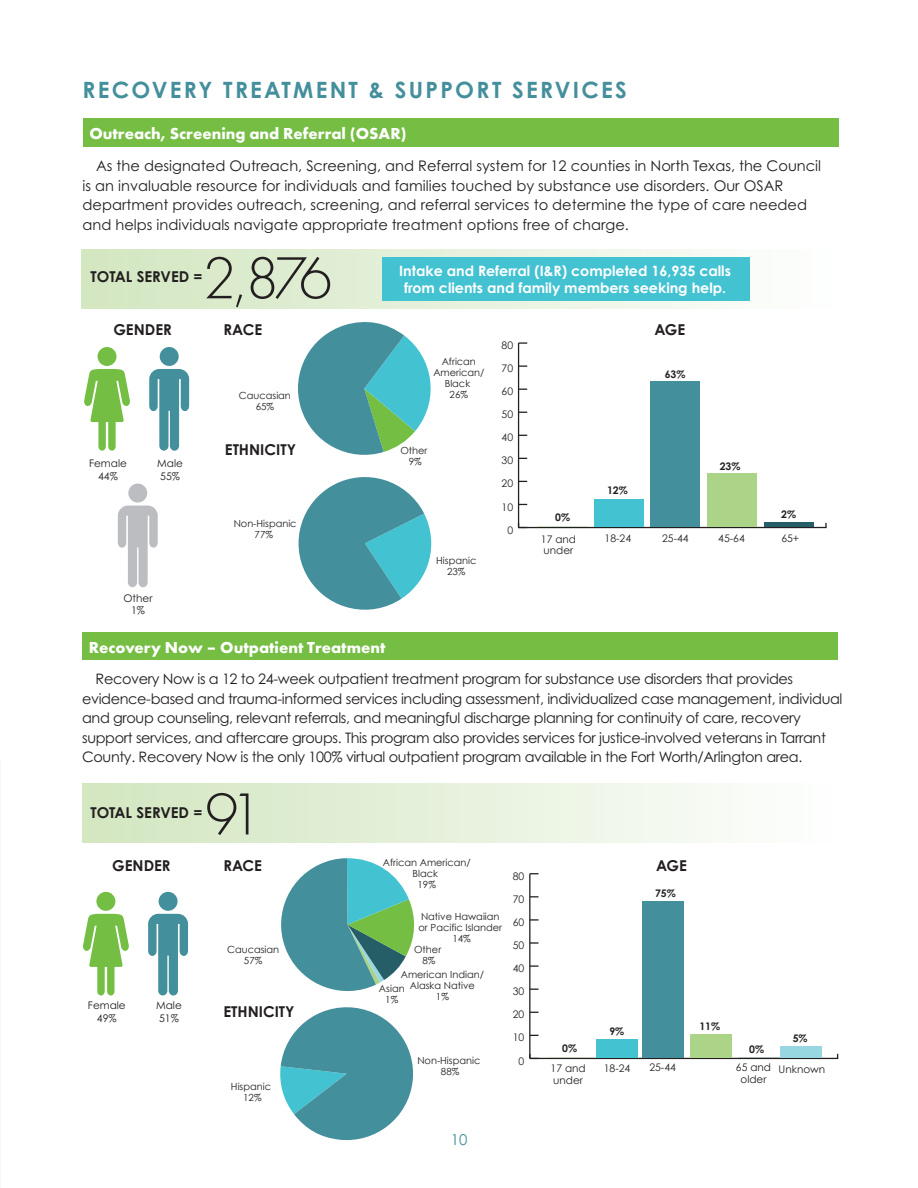
<style>
.page{position:relative;width:918px;height:1188px;background:#fff}
.page>*{position:absolute;margin:0;border:0;box-sizing:border-box;transform-origin:0 0}
.t1{font:300 61.5px "Futura PT";color:#231f20}
.t2{font:700 22.5px "Century Gothic Pro";letter-spacing:.1em;color:#448f9c}
.t3{font:700 16.5px "Futura PT";color:#fff}
.t4{font:700 15px "Century Gothic Pro";color:#231f20}
.t5{font:15px "Century Gothic Pro";color:#448f9c}
.t6{font:14.7px/19.5px "Century Gothic Pro";color:#231f20}
.t7{font:14.4px/19.5px "Century Gothic Pro";letter-spacing:-.025em;color:#231f20}
.t8{font:700 14.25px/16.5px "Century Gothic Pro";color:#fff;text-align:center}
.t9{font:10.5px/11.6px "Century Gothic";color:#231f20}
.t10{font:10.5px/12.6px "Century Gothic Pro";color:#231f20;text-align:center}
.t11{font:700 10.5px "Century Gothic";color:#231f20}
.t12{font:9.75px/11.1px "Century Gothic";color:#231f20;text-align:center}
</style>
<div class="page">
<svg style="left:298px;top:322px;width:134px;height:288px"></svg>
<hr style="left:518px;top:527px;width:309px;height:1px;background:#231f20">
<hr style="left:518px;top:343px;width:1px;height:185px;background:#231f20">
<svg style="left:519px;top:365px;width:8px;height:2px"></svg>
<svg style="left:519px;top:342px;width:8px;height:2px"></svg>
<div style="left:764px;top:522px;width:50px;height:5px;background:#255e66"></div>
<div style="left:707px;top:474px;width:50px;height:53px;background:#abd489"></div>
<div style="left:650px;top:382px;width:50px;height:145px;background:#448f9c"></div>
<div style="left:594px;top:499px;width:50px;height:28px;background:#43c2d2"></div>
<svg style="left:81px;top:249px;width:669px;height:60px;background:#dcecd2"></svg>
<div style="left:83px;top:119px;width:756px;height:28px;background:#75bd43"></div>
<div style="left:98px;top:347px;width:19px;height:19px;background:#74bf43;border-radius:50%"></div>
<svg style="left:84px;top:369px;width:46px;height:82px"></svg>
<svg style="left:149px;top:369px;width:40px;height:82px"></svg>
<div style="left:160px;top:347px;width:19px;height:19px;background:#448f9c;border-radius:50%"></div>
<svg style="left:118px;top:506px;width:40px;height:81px"></svg>
<div style="left:128px;top:484px;width:19px;height:19px;background:#bcbdc0;border-radius:50%"></div>
<svg style="left:280px;top:858px;width:135px;height:282px"></svg>
<hr style="left:530px;top:1058px;width:308px;height:1px;background:#231f20">
<hr style="left:529px;top:874px;width:1px;height:184px;background:#231f20">
<svg style="left:529px;top:1054px;width:10px;height:5px"></svg>
<svg style="left:530px;top:965px;width:9px;height:2px"></svg>
<svg style="left:530px;top:942px;width:9px;height:2px"></svg>
<svg style="left:530px;top:919px;width:9px;height:2px"></svg>
<div style="left:780px;top:1046px;width:42px;height:12px;background:#96d7e2"></div>
<div style="left:690px;top:1035px;width:42px;height:23px;background:#abd489"></div>
<div style="left:643px;top:901px;width:41px;height:157px;background:#448f9c"></div>
<div style="left:596px;top:1039px;width:41px;height:19px;background:#43c2d2"></div>
<div style="left:83px;top:784px;width:756px;height:59px;background:linear-gradient(to right,#d2e6bf,#fefefd)"></div>
<div style="left:82px;top:633px;width:756px;height:27px;background:#75bd43"></div>
<div style="left:96px;top:892px;width:19px;height:19px;background:#74bf43;border-radius:50%"></div>
<svg style="left:83px;top:914px;width:46px;height:82px"></svg>
<svg style="left:148px;top:914px;width:40px;height:82px"></svg>
<div style="left:159px;top:892px;width:19px;height:19px;background:#448f9c;border-radius:50%"></div>
<div style="left:382px;top:258px;width:367px;height:43px;background:#43c2d2"></div>
<h2 class="t2" style="left:83px;top:75px;width:546px">RECOVERY TREATMENT &amp; SUPPORT SERVICES</h2>
<p class="t3" style="left:89px;top:123px;width:319px">Outreach, Screening and Referral (OSAR)</p>
<p class="t6" style="left:83px;top:156px;width:740px;text-indent:13px">As the designated Outreach, Screening, and Referral system for 12 counties in North Texas, the Council is an invaluable resource for individuals and families touched by substance use disorders. Our OSAR department provides outreach, screening, and referral services to determine the type of care needed and helps individuals navigate appropriate treatment options free of charge.</p>
<h1 class="t1" style="left:203px;top:243px;width:131px">2,876</h1>
<p class="t4" style="left:224px;top:320px;width:40px">RACE</p>
<p class="t4" style="left:654px;top:320px;width:32px">AGE</p>
<p class="t8" style="left:399px;top:262px;width:333px">Intake and Referral (I&amp;R) completed 16,935 calls from clients and family members seeking help.</p>
<p class="t4" style="left:91px;top:267px;width:113px">TOTAL SERVED =</p>
<p class="t4" style="left:113px;top:320px;width:60px">GENDER</p>
<p class="t10" style="left:89px;top:457px;width:39px">Female<br>44%</p>
<p class="t10" style="left:157px;top:457px;width:27px;text-align:left">Male<br>55%</p>
<p class="t12" style="left:239px;top:390px;width:54px">Caucasian<br>65%</p>
<p class="t4" style="left:225px;top:440px;width:73px">ETHNICITY</p>
<p class="t12" style="left:433px;top:355px;width:52px">African<br>American/<br>Black<br>26%</p>
<p class="t12" style="left:400px;top:445px;width:29px">Other<br>9%</p>
<p class="t10" style="left:124px;top:591px;width:31px">Other<br>1%</p>
<p class="t12" style="left:234px;top:517px;width:64px">Non-Hispanic<br>77%</p>
<p class="t3" style="left:89px;top:637px;width:298px">Recovery Now – Outpatient Treatment</p>
<p class="t12" style="left:436px;top:555px;width:42px">Hispanic<br>23%</p>
<p class="t9" style="left:502px;top:339px;width:13px">80</p>
<p class="t9" style="left:502px;top:363px;width:13px">70</p>
<p class="t9" style="left:502px;top:386px;width:13px">60</p>
<p class="t9" style="left:502px;top:409px;width:13px">50</p>
<p class="t9" style="left:502px;top:432px;width:13px">40</p>
<p class="t9" style="left:502px;top:455px;width:13px">30</p>
<p class="t9" style="left:502px;top:478px;width:13px">20</p>
<p class="t9" style="left:502px;top:501px;width:13px">10</p>
<p class="t9" style="left:507px;top:524px;width:7px">0</p>
<p class="t11" style="left:555px;top:510px;width:16px">0%</p>
<p class="t11" style="left:607px;top:484px;width:22px">12%</p>
<p class="t11" style="left:665px;top:367px;width:22px">63%</p>
<p class="t11" style="left:720px;top:459px;width:22px">23%</p>
<p class="t11" style="left:781px;top:508px;width:16px">2%</p>
<p class="t9" style="left:541px;top:533px;width:37px">17 and under</p>
<p class="t9" style="left:605px;top:532px;width:28px">18-24</p>
<p class="t9" style="left:662px;top:533px;width:28px">25-44</p>
<p class="t9" style="left:718px;top:532px;width:28px">45-64</p>
<p class="t9" style="left:781px;top:532px;width:19px">65+</p>
<p class="t7" style="left:82px;top:669px;width:762px;text-indent:13px">Recovery Now is a 12 to 24-week outpatient treatment program for substance use disorders that provides evidence-based and trauma-informed services including assessment, individualized case management, individual and group counseling, relevant referrals, and meaningful discharge planning for continuity of care, recovery support services, and aftercare groups. This program also provides services for justice-involved veterans in Tarrant County. Recovery Now is the only 100% virtual outpatient program available in the Fort Worth/Arlington area.</p>
<h1 class="t1" style="left:205px;top:779px;width:59px">91</h1>
<p class="t4" style="left:223px;top:856px;width:40px">RACE</p>
<p class="t4" style="left:90px;top:803px;width:113px">TOTAL SERVED =</p>
<p class="t4" style="left:112px;top:856px;width:60px">GENDER</p>
<p class="t10" style="left:88px;top:999px;width:39px">Female<br>49%</p>
<p class="t10" style="left:156px;top:999px;width:27px;text-align:left">Male<br>51%</p>
<p class="t12" style="left:227px;top:944px;width:54px">Caucasian<br>57%</p>
<p class="t4" style="left:223px;top:1002px;width:73px">ETHNICITY</p>
<p class="t12" style="left:231px;top:1080px;width:42px">Hispanic<br>12%</p>
<p class="t12" style="left:383px;top:857px;width:90px">African American/<br>Black<br>19%</p>
<p class="t12" style="left:421px;top:911px;width:80px">Native Hawaiian</p>
<p class="t12" style="left:418px;top:922px;width:85px">or Pacific Islander</p>
<p class="t12" style="left:452px;top:933px;width:20px">14%</p>
<p class="t12" style="left:414px;top:944px;width:29px">Other</p>
<p class="t12" style="left:423px;top:955px;width:15px">8%</p>
<p class="t12" style="left:401px;top:969px;width:85px">American Indian/<br>Alaska Native<br>1%</p>
<p class="t12" style="left:379px;top:983px;width:27px">Asian<br>1%</p>
<p class="t12" style="left:417px;top:1055px;width:65px">Non-Hispanic<br>88%</p>
<p class="t9" style="left:513px;top:870px;width:13px">80</p>
<p class="t9" style="left:513px;top:893px;width:13px">70</p>
<p class="t9" style="left:513px;top:916px;width:13px">60</p>
<p class="t9" style="left:513px;top:939px;width:13px">50</p>
<p class="t9" style="left:513px;top:962px;width:13px">40</p>
<p class="t9" style="left:513px;top:986px;width:13px">30</p>
<p class="t9" style="left:513px;top:1009px;width:13px">20</p>
<p class="t9" style="left:513px;top:1032px;width:13px">10</p>
<p class="t9" style="left:519px;top:1055px;width:7px">0</p>
<p class="t5" style="left:451px;top:1130px;width:18px">10</p>
<p class="t4" style="left:656px;top:856px;width:32px">AGE</p>
<p class="t11" style="left:655px;top:886px;width:22px">75%</p>
<p class="t11" style="left:609px;top:1025px;width:16px">9%</p>
<p class="t11" style="left:699px;top:1020px;width:22px">11%</p>
<p class="t11" style="left:562px;top:1041px;width:16px">0%</p>
<p class="t11" style="left:749px;top:1042px;width:16px">0%</p>
<p class="t11" style="left:793px;top:1031px;width:16px">5%</p>
<p class="t9" style="left:551px;top:1062px;width:37px">17 and under</p>
<p class="t9" style="left:604px;top:1062px;width:28px">18-24</p>
<p class="t9" style="left:649px;top:1061px;width:28px">25-44</p>
<p class="t9" style="left:736px;top:1061px;width:37px;text-align:center">65 and older</p>
<p class="t9" style="left:779px;top:1063px;width:48px">Unknown</p>
</div>
